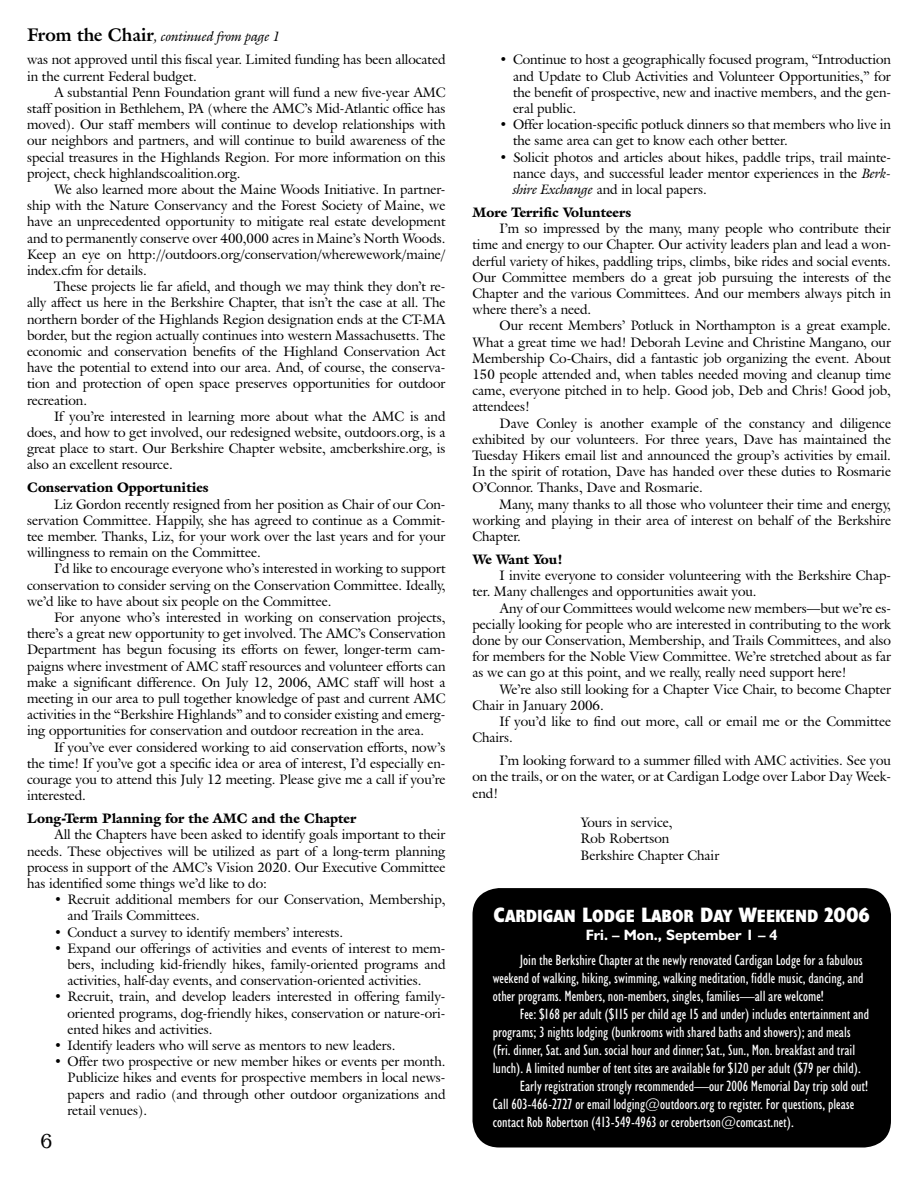
<style>
.page{position:relative;width:918px;height:1188px;background:#fff}
.page>*{position:absolute;margin:0;border:0;box-sizing:border-box;transform-origin:0 0}
.t1{font:21px "Algerian Bas D";color:#000}
.t2{font:700 condensed 17.85px "Humanist 521 BT Xtra";color:#fff}
.t3{font:condensed 15px/18px "Humanist 521 BT";color:#fff;text-align:justify}
.t4{font:700 15px "Humanist 521 BT";color:#fff}
.t5{font:13.5px/16.2px "Galliard IT Cby BT";color:#000;text-align:justify}
.t6{font:900 13.5px "Galliard IT Cby BT";color:#000}
.t7{font:italic 13.5px "Galliard IT Cby BT";color:#000}
.t8{font:900 13.5px "Galliard IT Cby BT";letter-spacing:-.055em;color:#000}
.s1{font-weight:700;font-style:normal;font-size:18px}
.s2{font-style:italic}
.s3{font-size:21px}
</style>
<div class="page">
<div style="left:472px;top:888px;width:419px;height:260px;background:#000;border-radius:27px"></div>
<p class="t7" style="left:27px;top:31px;width:255px"><span class="s1">From the Chair</span>, continued from page 1</p>
<p class="t5" style="left:27px;top:53px;width:420px">was not approved until this fiscal year. Limited funding has been allocated in the current Federal budget.</p>
<p class="t5" style="left:27px;top:85px;width:420px;text-indent:27px">A substantial Penn Foundation grant will fund a new five-year AMC staff position in Bethlehem, PA (where the AMC’s Mid-Atlantic office has moved). Our staff members will continue to develop relationships with our neighbors and partners, and will continue to build awareness of the special treasures in the Highlands Region. For more information on this project, check highlandscoalition.org.</p>
<p class="t5" style="left:27px;top:183px;width:420px;text-indent:27px">We also learned more about the Maine Woods Initiative. In partner&shy;ship with the Nature Conservancy and the Forest Society of Maine, we have an unprecedented opportunity to mitigate real estate development and to permanently conserve over 400,000 acres in Maine’s North Woods.<br>Keep an eye on http://outdoors.org/conservation/wherewework/maine/ index.cfm for details.</p>
<p class="t5" style="left:27px;top:280px;width:420px;text-indent:27px">These projects lie far afield, and though we may think they don’t re&shy;ally affect us here in the Berkshire Chapter, that isn’t the case at all. The northern border of the Highlands Region designation ends at the CT-MA border, but the region actually continues into western Massachusetts. The economic and conservation benefits of the Highland Conservation Act have the potential to extend into our area. And, of course, the conserva&shy;tion and protection of open space preserves opportunities for outdoor recreation.</p>
<p class="t5" style="left:27px;top:409px;width:420px;text-indent:27px">If you’re interested in learning more about what the AMC is and does, and how to get involved, our redesigned website, outdoors.org, is a great place to start. Our Berkshire Chapter website, amcberkshire.org, is also an excellent resource.</p>
<p class="t6" style="left:27px;top:481px;width:183px">Conservation Opportunities</p>
<p class="t5" style="left:27px;top:497px;width:420px;text-indent:27px">Liz Gordon recently resigned from her position as Chair of our Con&shy;servation Committee. Happily, she has agreed to continue as a Commit&shy;tee member. Thanks, Liz, for your work over the last years and for your willingness to remain on the Committee.</p>
<p class="t5" style="left:27px;top:562px;width:420px;text-indent:27px">I’d like to encourage everyone who’s interested in working to support conservation to consider serving on the Conservation Committee. Ideally, we’d like to have about six people on the Committee.</p>
<p class="t5" style="left:27px;top:610px;width:420px;text-indent:27px">For anyone who’s interested in working on conservation projects, there’s a great new opportunity to get involved. The AMC’s Conservation Department has begun focusing its efforts on fewer, longer-term cam&shy;paigns where investment of AMC staff resources and volunteer efforts can make a significant difference. On July 12, 2006, AMC staff will host a meeting in our area to pull together knowledge of past and current AMC activities in the “Berkshire Highlands” and to consider existing and emerg&shy;ing opportunities for conservation and outdoor recreation in the area.</p>
<p class="t5" style="left:27px;top:740px;width:420px;text-indent:27px">If you’ve ever considered working to aid conservation efforts, now’s the time! If you’ve got a specific idea or area of interest, I’d especially en&shy;courage you to attend this July 12 meeting. Please give me a call if you’re interested.</p>
<p class="t6" style="left:27px;top:812px;width:331px">Long-Term Planning for the AMC and the Chapter</p>
<p class="t5" style="left:27px;top:828px;width:420px;text-indent:27px">All the Chapters have been asked to identify goals important to their needs. These objectives will be utilized as part of a long-term planning process in support of the AMC’s Vision 2020. Our Executive Committee has identified some things we’d like to do:</p>
<p class="t5" style="left:68px;top:893px;width:380px;text-indent:-14px">• Recruit additional members for our Conservation, Membership, and Trails Committees.</p>
<p class="t5" style="left:54px;top:925px;width:291px">• Conduct a survey to identify members’ interests.</p>
<p class="t5" style="left:68px;top:941px;width:380px;text-indent:-14px">• Expand our offerings of activities and events of interest to mem&shy;bers, including kid-friendly hikes, family-oriented programs and activities, half-day events, and conservation-oriented activities.</p>
<p class="t5" style="left:68px;top:990px;width:380px;text-indent:-14px">• Recruit, train, and develop leaders interested in offering family&shy;oriented programs, dog-friendly hikes, conservation or nature-ori&shy;ented hikes and activities.</p>
<p class="t5" style="left:54px;top:1038px;width:343px">• Identify leaders who will serve as mentors to new leaders.</p>
<p class="t5" style="left:68px;top:1055px;width:380px;text-indent:-14px">• Offer two prospective or new member hikes or events per month.<br>Publicize hikes and events for prospective members in local news&shy;papers and radio (and through other outdoor organizations and retail venues).</p>
<h1 class="t1" style="left:40px;top:1128px;width:13px">6</h1>
<p class="t5" style="left:513px;top:53px;width:380px;text-indent:-14px">• Continue to host a geographically focused program, “Introduction and Update to Club Activities and Volunteer Opportunities,” for the benefit of prospective, new and inactive members, and the gen&shy;eral public.</p>
<p class="t5" style="left:513px;top:118px;width:380px;text-indent:-14px">• Offer location-specific potluck dinners so that members who live in the same area can get to know each other better.</p>
<p class="t5" style="left:513px;top:150px;width:380px;text-indent:-14px">• Solicit photos and articles about hikes, paddle trips, trail mainte&shy;nance days, and successful leader mentor experiences in the <span class="s2">Berk&shy;shire Exchange</span> and in local papers.</p>
<p class="t6" style="left:472px;top:206px;width:160px">More Terrific Volunteers</p>
<p class="t5" style="left:472px;top:222px;width:420px;text-indent:27px">I’m so impressed by the many, many people who contribute their time and energy to our Chapter. Our activity leaders plan and lead a won&shy;derful variety of hikes, paddling trips, climbs, bike rides and social events.<br>Our Committee members do a great job pursuing the interests of the Chapter and the various Committees. And our members always pitch in where there’s a need.</p>
<p class="t5" style="left:472px;top:319px;width:420px;text-indent:27px">Our recent Members’ Potluck in Northampton is a great example.<br>What a great time we had! Deborah Levine and Christine Mangano, our Membership Co-Chairs, did a fantastic job organizing the event. About 150 people attended and, when tables needed moving and cleanup time came, everyone pitched in to help. Good job, Deb and Chris! Good job, attendees!</p>
<p class="t5" style="left:472px;top:416px;width:420px;text-indent:27px">Dave Conley is another example of the constancy and diligence exhibited by our volunteers. For three years, Dave has maintained the Tuesday Hikers email list and announced the group’s activities by email.<br>In the spirit of rotation, Dave has handed over these duties to Rosmarie O’Connor. Thanks, Dave and Rosmarie.</p>
<p class="t5" style="left:472px;top:497px;width:420px;text-indent:27px">Many, many thanks to all those who volunteer their time and energy, working and playing in their area of interest on behalf of the Berkshire Chapter.</p>
<p class="t8" style="left:472px;top:553px;width:92px">We Want You!</p>
<p class="t5" style="left:472px;top:569px;width:420px;text-indent:27px">I invite everyone to consider volunteering with the Berkshire Chap&shy;ter. Many challenges and opportunities await you.</p>
<p class="t5" style="left:472px;top:601px;width:420px;text-indent:27px">Any of our Committees would welcome new members—but we’re es&shy;pecially looking for people who are interested in contributing to the work done by our Conservation, Membership, and Trails Committees, and also for members for the Noble View Committee. We’re stretched about as far as we can go at this point, and we really, really need support here!</p>
<p class="t5" style="left:472px;top:682px;width:420px;text-indent:27px">We’re also still looking for a Chapter Vice Chair, to become Chapter<br>Chair in January 2006.</p>
<p class="t5" style="left:472px;top:714px;width:420px;text-indent:27px">If you’d like to find out more, call or email me or the Committee<br>Chairs.</p>
<p class="t5" style="left:472px;top:754px;width:420px;text-indent:27px">I’m looking forward to a summer filled with AMC activities. See you on the trails, or on the water, or at Cardigan Lodge over Labor Day Week&shy;end!</p>
<p class="t5" style="left:580px;top:816px;width:140px;text-align:left">Yours in service,<br>Rob Robertson<br>Berkshire Chapter Chair</p>
<h2 class="t2" style="left:494px;top:909px;width:378px"><span class="s3">C</span>ARDIGAN <span class="s3">L</span>ODGE <span class="s3">L</span>ABOR <span class="s3">D</span>AY <span class="s3">W</span>EEKEND <span class="s3">2006</span></h2>
<p class="t4" style="left:586px;top:929px;width:194px">Fri. – Mon., September 1 – 4</p>
<p class="t3" style="left:493px;top:952px;width:372px;text-indent:27px">Join the Berkshire Chapter at the newly renovated Cardigan Lodge for a fabulous weekend of walking, hiking, swimming, walking meditation, fiddle music, dancing, and other programs. Members, non-members, singles, families—all are welcome!</p>
<p class="t3" style="left:520px;top:1006px;width:351px">Fee: $168 per adult ($115 per child age 15 and under) includes entertainment and</p>
<p class="t3" style="left:493px;top:1024px;width:360px">programs; 3 nights lodging (bunkrooms with shared baths and showers); and meals</p>
<p class="t3" style="left:493px;top:1042px;width:364px">(Fri. dinner, Sat. and Sun. social hour and dinner; Sat., Sun., Mon. breakfast and trail</p>
<p class="t3" style="left:493px;top:1060px;width:370px">lunch). A limited number of tent sites are available for $120 per adult ($79 per child).</p>
<p class="t3" style="left:520px;top:1078px;width:350px">Early registration strongly recommended—our 2006 Memorial Day trip sold out!</p>
<p class="t3" style="left:493px;top:1096px;width:363px">Call 603-466-2727 or email lodging@outdoors.org to register. For questions, please</p>
<p class="t3" style="left:493px;top:1114px;width:303px">contact Rob Robertson (413-549-4963 or cerobertson@comcast.net).</p>
</div>
